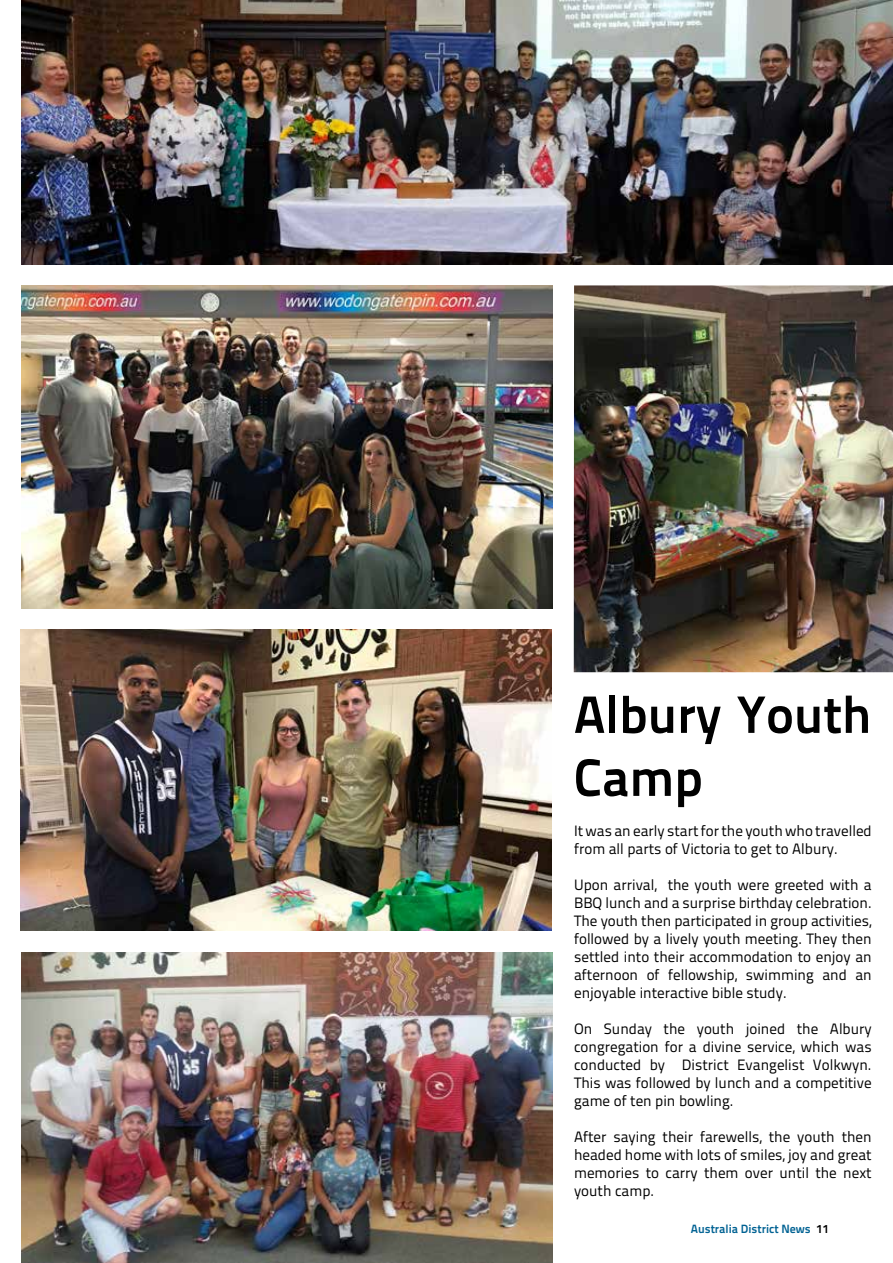
<style>
.page{position:relative;width:893px;height:1263px;background:#fff}
.page>*{position:absolute;margin:0;border:0;box-sizing:border-box;transform-origin:0 0}
.t1{font:700 52.5px/63px "Titillium Text 22 L";color:#000}
.t2{font:15px/18px "Titillium Text 22 L";color:#000;text-align:justify}
.t3{font:700 12px "Titillium Text 22 L";color:#006293}
.s1{color:#000}
</style>
<div class="page">
<img style="left:21px;top:285px;width:531px;height:323px">
<img style="left:21px;top:0;width:872px;height:264px">
<img style="left:21px;top:629px;width:531px;height:302px">
<img style="left:574px;top:285px;width:319px;height:387px">
<img style="left:21px;top:952px;width:532px;height:311px">
<h1 class="t1" style="left:574px;top:680px;width:299px">Albury Youth<br>Camp</h1>
<p class="t2" style="left:574px;top:821px;width:299px">It was an early start for the youth who travelled from all parts of Victoria to get to Albury.</p>
<p class="t2" style="left:574px;top:875px;width:299px">Upon arrival, the youth were greeted with a BBQ lunch and a surprise birthday celebration.<br>The youth then participated in group activities, followed by a lively youth meeting. They then settled into their accommodation to enjoy an afternoon of fellowship, swimming and an enjoyable interactive bible study.</p>
<p class="t2" style="left:574px;top:1019px;width:299px">On Sunday the youth joined the Albury congregation for a divine service, which was conducted by District Evangelist Volkwyn.<br>This was followed by lunch and a competitive game of ten pin bowling.</p>
<p class="t2" style="left:574px;top:1127px;width:299px">After saying their farewells, the youth then headed home with lots of smiles, joy and great memories to carry them over until the next youth camp.</p>
<p class="t3" style="left:691px;top:1220px;width:140px">Australia District News <span class="s1">11</span></p>
</div>
